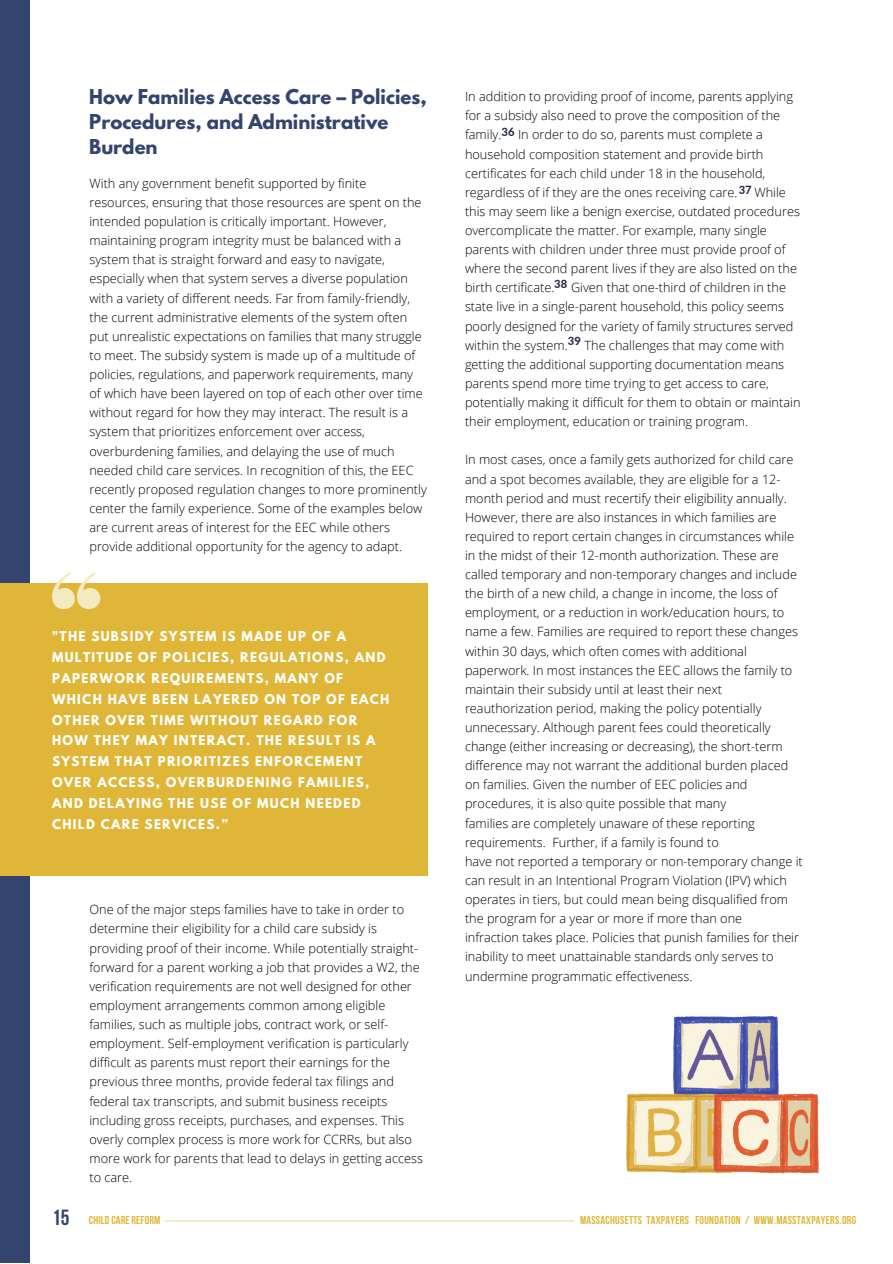
<style>
.page{position:relative;width:893px;height:1264px;background:#fff}
.page>*{position:absolute;margin:0;border:0;box-sizing:border-box;transform-origin:0 0}
.t1{font:700 18.15px/24.8px "League Spartan";color:#33446e}
.t2{font:300 12.75px/19px "Open Sans";color:#000}
.t3{font:700 12px/21px "League Spartan";letter-spacing:.11em;color:#fff}
.t4{font:700 11.4px "Bebas Neue";letter-spacing:.025em;color:#dfb637}
.t5{font:800 11.25px "Lato";color:#252e4a}
.s1{font-size:21.9px;color:#33446e}
</style>
<div class="page">
<div style="left:0;top:0;width:30px;height:1262px;background:#33446e"></div>
<hr style="left:165px;top:1220px;width:409px;height:1px;background:#dfb637">
<img style="left:626px;top:1016px;width:192px;height:157px">
<div style="left:0;top:583px;width:427px;height:292px;background:#dfb637"></div>
<svg style="left:52px;top:572px;width:48px;height:37px"></svg>
<h1 class="t1" style="left:89px;top:87px;width:339px">How Families Access Care – Policies,<br>Procedures, and Administrative<br>Burden</h1>
<p class="t2" style="left:89px;top:173px;width:339px">With any government benefit supported by finite resources, ensuring that those resources are spent on the intended population is critically important. However, maintaining program integrity must be balanced with a system that is straight forward and easy to navigate, especially when that system serves a diverse population with a variety of different needs. Far from family-friendly, the current administrative elements of the system often put unrealistic expectations on families that many struggle to meet. The subsidy system is made up of a multitude of policies, regulations, and paperwork requirements, many of which have been layered on top of each other over time without regard for how they may interact. The result is a system that prioritizes enforcement over access, overburdening families, and delaying the use of much needed child care services. In recognition of this, the EEC recently proposed regulation changes to more prominently center the family experience. Some of the examples below are current areas of interest for the EEC while others provide additional opportunity for the agency to adapt.</p>
<p class="t3" style="left:52px;top:626px;width:339px">"THE SUBSIDY SYSTEM IS MADE UP OF A MULTITUDE OF POLICIES, REGULATIONS, AND PAPERWORK REQUIREMENTS, MANY OF WHICH HAVE BEEN LAYERED ON TOP OF EACH OTHER OVER TIME WITHOUT REGARD FOR HOW THEY MAY INTERACT. THE RESULT IS A SYSTEM THAT PRIORITIZES ENFORCEMENT OVER ACCESS, OVERBURDENING FAMILIES, AND DELAYING THE USE OF MUCH NEEDED CHILD CARE SERVICES.”</p>
<p class="t2" style="left:89px;top:899px;width:335px">One of the major steps families have to take in order to determine their eligibility for a child care subsidy is providing proof of their income. While potentially straight&shy;forward for a parent working a job that provides a W2, the verification requirements are not well designed for other employment arrangements common among eligible families, such as multiple jobs, contract work, or self&shy;employment. Self-employment verification is particularly difficult as parents must report their earnings for the previous three months, provide federal tax filings and federal tax transcripts, and submit business receipts including gross receipts, purchases, and expenses. This overly complex process is more work for CCRRs, but also more work for parents that lead to delays in getting access to care.</p>
<p class="t4" style="left:52px;top:1215px;width:110px"><span class="s1">15</span> CHILD CARE REFORM</p>
<p class="t2" style="left:465px;top:87px;width:329px">In addition to providing proof of income, parents applying for a subsidy also need to prove the composition of the family.</p>
<p class="t5" style="left:501px;top:124px;width:15px">36</p>
<p class="t2" style="left:465px;top:125px;width:302px;text-indent:53px">In order to do so, parents must complete a household composition statement and provide birth certificates for each child under 18 in the household, regardless of if they are the ones receiving care.</p>
<p class="t5" style="left:738px;top:182px;width:15px">37</p>
<p class="t2" style="left:465px;top:182px;width:336px;text-indent:289px">While this may seem like a benign exercise, outdated procedures overcomplicate the matter. For example, many single parents with children under three must provide proof of where the second parent lives if they are also listed on the birth certificate.</p>
<p class="t5" style="left:554px;top:276px;width:15px">38</p>
<p class="t2" style="left:465px;top:278px;width:330px;text-indent:106px">Given that one-third of children in the state live in a single-parent household, this policy seems poorly designed for the variety of family structures served within the system.</p>
<p class="t5" style="left:567px;top:334px;width:15px">39</p>
<p class="t2" style="left:465px;top:335px;width:337px;text-indent:119px">The challenges that may come with getting the additional supporting documentation means parents spend more time trying to get access to care, potentially making it difficult for them to obtain or maintain their employment, education or training program.</p>
<p class="t2" style="left:465px;top:450px;width:339px">In most cases, once a family gets authorized for child care and a spot becomes available, they are eligible for a 12- month period and must recertify their eligibility annually.<br>However, there are also instances in which families are required to report certain changes in circumstances while in the midst of their 12-month authorization. These are called temporary and non-temporary changes and include the birth of a new child, a change in income, the loss of employment, or a reduction in work/education hours, to name a few. Families are required to report these changes within 30 days, which often comes with additional paperwork. In most instances the EEC allows the family to maintain their subsidy until at least their next reauthorization period, making the policy potentially unnecessary. Although parent fees could theoretically change (either increasing or decreasing), the short-term difference may not warrant the additional burden placed on families. Given the number of EEC policies and procedures, it is also quite possible that many<br>families are completely unaware of these reporting requirements. Further, if a family is found to<br>have not reported a temporary or non-temporary change it can result in an Intentional Program Violation (IPV) which operates in tiers, but could mean being disqualified from the program for a year or more if more than one<br>infraction takes place. Policies that punish families for their inability to meet unattainable standards only serves to undermine programmatic effectiveness.</p>
<p class="t4" style="left:580px;top:1215px;width:277px">MASSACHUSETTS TAXPAYERS FOUNDATION / WWW.MASSTAXPAYERS.ORG</p>
</div>
